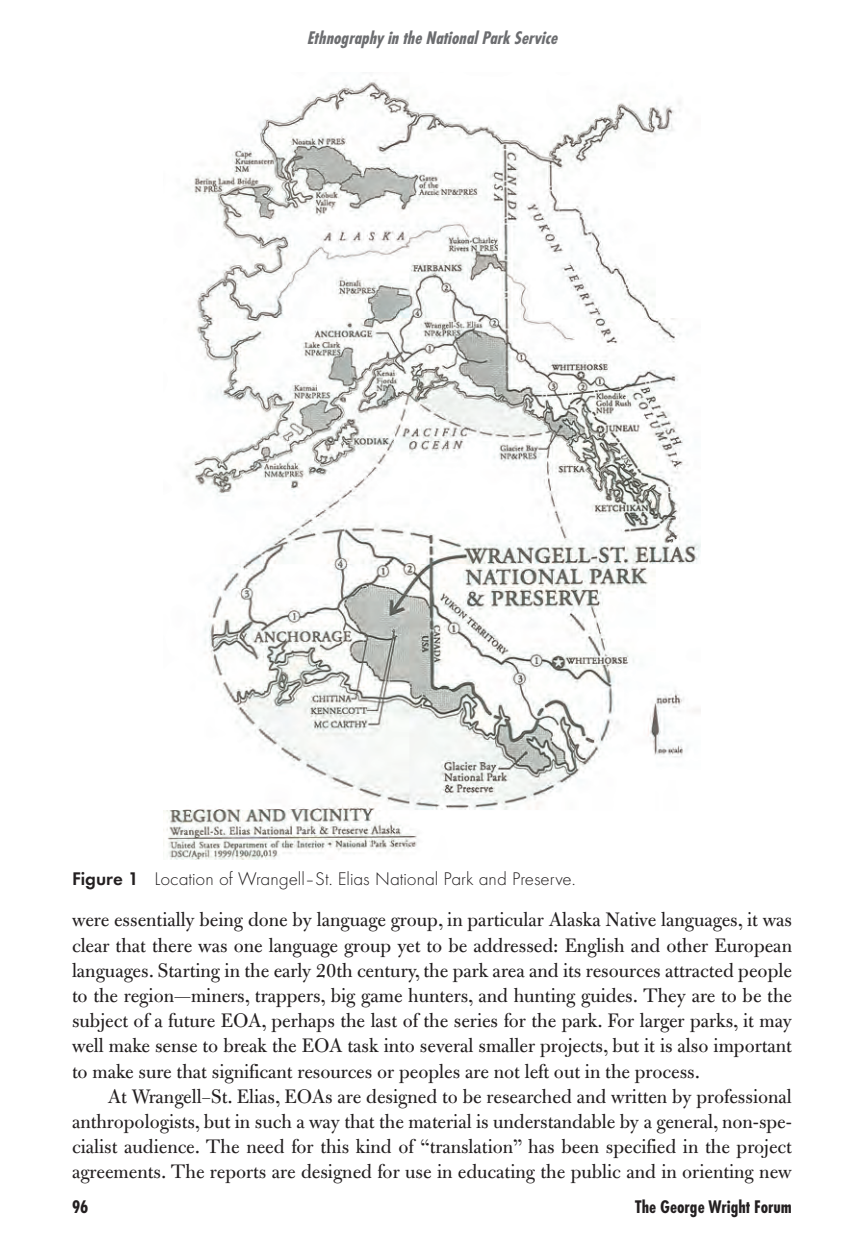
<style>
.page{position:relative;width:864px;height:1260px;background:#fff}
.page>*{position:absolute;margin:0;border:0;box-sizing:border-box;transform-origin:0 0}
.t1{font:21px/25.2px "Bulmer";color:#231f20;text-align:justify}
.t2{font:300 19px "Function LH";color:#231f20}
.t3{font:italic 700 19px "Function Cond";color:#6c6d70}
.t4{font:700 19px "Function Cond";color:#231f20}
.s1{font-family:"Function";font-weight:700}
</style>
<div class="page">
<img style="left:164px;top:80px;width:536px;height:779px">
<p class="t3" style="left:307px;top:26px;width:252px">Ethnography in the National Park Service</p>
<p class="t2" style="left:72px;top:868px;width:505px"><span class="s1">Figure 1</span> Location of Wrangell–St. Elias National Park and Preserve.</p>
<p class="t1" style="left:72px;top:909px;width:722px">were essentially being done by language group, in particular Alaska Native languages, it was clear that there was one language group yet to be addressed: English and other European languages. Starting in the early 20th century, the park area and its resources attracted people to the region—miners, trappers, big game hunters, and hunting guides. They are to be the subject of a future EOA, perhaps the last of the series for the park. For larger parks, it may well make sense to break the EOA task into several smaller projects, but it is also important to make sure that significant resources or peoples are not left out in the process.</p>
<p class="t1" style="left:72px;top:1086px;width:722px;text-indent:36px">At Wrangell–St. Elias, EOAs are designed to be researched and written by professional anthropologists, but in such a way that the material is understandable by a general, non-spe&shy;cialist audience. The need for this kind of “translation” has been specified in the project agreements. The reports are designed for use in educating the public and in orienting new</p>
<p class="t4" style="left:72px;top:1195px;width:18px">96</p>
<p class="t4" style="left:635px;top:1195px;width:158px">The George Wright Forum</p>
</div>
